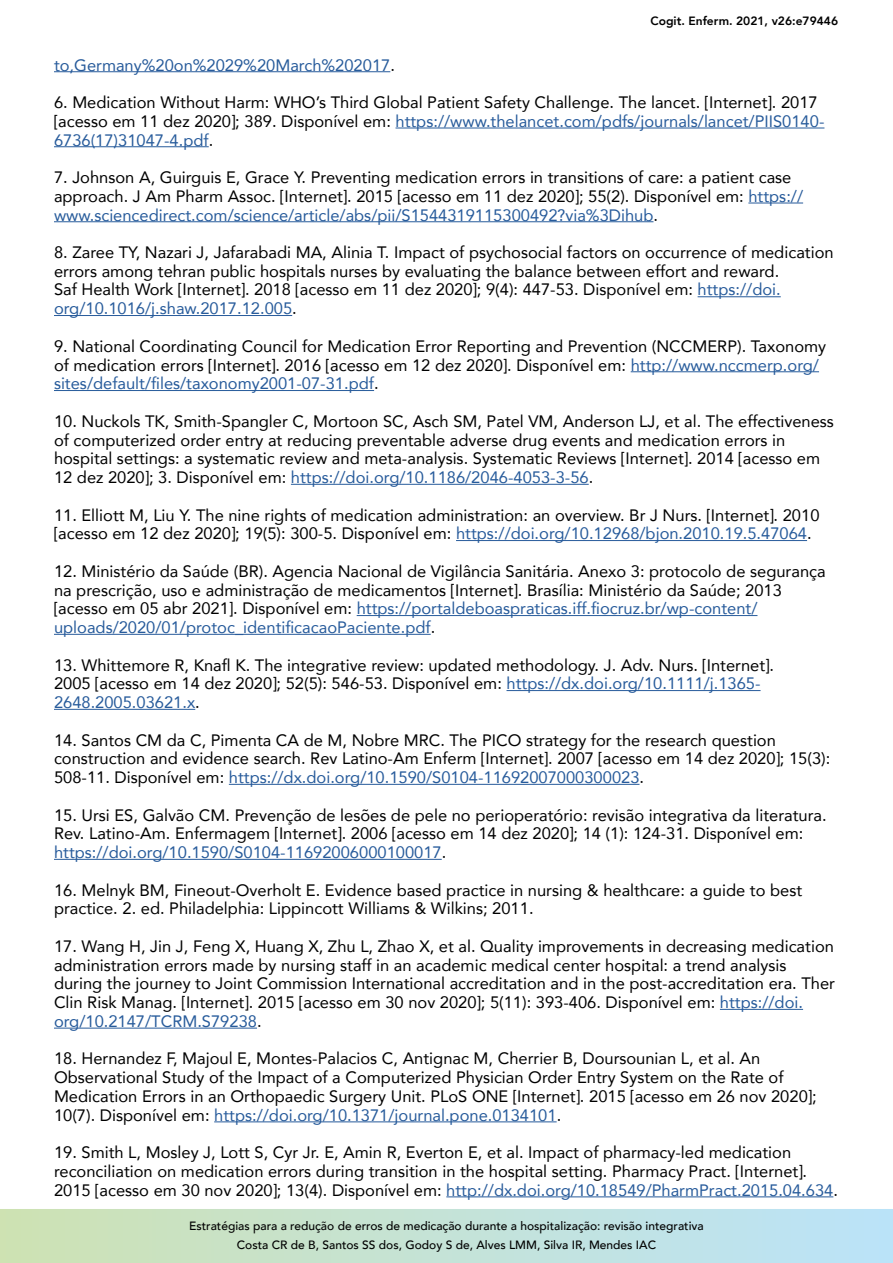
<style>
.page{position:relative;width:893px;height:1263px;background:#fff}
.page>*{position:absolute;margin:0;border:0;box-sizing:border-box;transform-origin:0 0}
.t1{font:16.5px/18.8px "Avenir";color:#000}
.t2{font:16.5px "Avenir";color:#275b9b}
.t3{font:500 12px/18.6px "Avenir";color:#000;text-align:center}
.t4{font:800 12px "Avenir";color:#000}
.s1{color:#000}
.s2{color:#275b9b}
</style>
<div class="page">
<svg style="left:0;top:1209px;width:893px;height:54px;background:#c4e2d6"></svg>
<hr style="left:54px;top:71px;width:336px;height:1px;background:#275b9b">
<hr style="left:395px;top:128px;width:429px;height:1px;background:#275b9b">
<hr style="left:54px;top:146px;width:155px;height:1px;background:#275b9b">
<hr style="left:748px;top:203px;width:55px;height:1px;background:#275b9b">
<hr style="left:54px;top:221px;width:599px;height:1px;background:#275b9b">
<hr style="left:698px;top:296px;width:83px;height:1px;background:#275b9b">
<hr style="left:54px;top:315px;width:238px;height:1px;background:#275b9b">
<hr style="left:631px;top:371px;width:188px;height:1px;background:#275b9b">
<hr style="left:54px;top:390px;width:320px;height:1px;background:#275b9b">
<hr style="left:291px;top:484px;width:298px;height:1px;background:#275b9b">
<hr style="left:456px;top:540px;width:351px;height:1px;background:#275b9b">
<hr style="left:357px;top:615px;width:400px;height:1px;background:#275b9b">
<hr style="left:54px;top:634px;width:377px;height:1px;background:#275b9b">
<hr style="left:506px;top:690px;width:255px;height:1px;background:#275b9b">
<hr style="left:54px;top:709px;width:141px;height:1px;background:#275b9b">
<hr style="left:229px;top:784px;width:410px;height:1px;background:#275b9b">
<hr style="left:54px;top:859px;width:388px;height:1px;background:#275b9b">
<hr style="left:720px;top:1009px;width:83px;height:1px;background:#275b9b">
<hr style="left:54px;top:1028px;width:203px;height:1px;background:#275b9b">
<hr style="left:214px;top:1121px;width:343px;height:1px;background:#275b9b">
<hr style="left:446px;top:1196px;width:387px;height:1px;background:#275b9b">
<p class="t4" style="left:650px;top:12px;width:189px">Cogit. Enferm. 2021, v26:e79446</p>
<p class="t2" style="left:54px;top:52px;width:342px">to,Germany%20on%2029%20March%202017<span class="s1">.</span></p>
<p class="t1" style="left:54px;top:92px;width:772px">6. Medication Without Harm: WHO’s Third Global Patient Safety Challenge. The lancet. [Internet]. 2017 [acesso em 11 dez 2020]; 389. Disponível em: <span class="s2">https://www.thelancet.com/pdfs/journals/lancet/PIIS0140-<br>6736(17)31047-4.pdf</span>.</p>
<p class="t1" style="left:54px;top:167px;width:751px">7. Johnson A, Guirguis E, Grace Y. Preventing medication errors in transitions of care: a patient case approach. J Am Pharm Assoc. [Internet]. 2015 [acesso em 11 dez 2020]; 55(2). Disponível em: <span class="s2">https:// www.sciencedirect.com/science/article/abs/pii/S1544319115300492?via%3Dihub</span>.</p>
<p class="t1" style="left:54px;top:242px;width:781px">8. Zaree TY, Nazari J, Jafarabadi MA, Alinia T. Impact of psychosocial factors on occurrence of medication errors among tehran public hospitals nurses by evaluating the balance between effort and reward.<br>Saf Health Work [Internet]. 2018 [acesso em 11 dez 2020]; 9(4): 447-53. Disponível em: <span class="s2">https://doi. org/10.1016/j.shaw.2017.12.005</span>.</p>
<p class="t1" style="left:54px;top:336px;width:774px">9. National Coordinating Council for Medication Error Reporting and Prevention (NCCMERP). Taxonomy of medication errors [Internet]. 2016 [acesso em 12 dez 2020]. Disponível em: <span class="s2">http://www.nccmerp.org/ sites/default/files/taxonomy2001-07-31.pdf</span>.</p>
<p class="t1" style="left:54px;top:411px;width:781px">10. Nuckols TK, Smith-Spangler C, Mortoon SC, Asch SM, Patel VM, Anderson LJ, et al. The effectiveness of computerized order entry at reducing preventable adverse drug events and medication errors in hospital settings: a systematic review and meta-analysis. Systematic Reviews [Internet]. 2014 [acesso em 12 dez 2020]; 3. Disponível em: <span class="s2">https://doi.org/10.1186/2046-4053-3-56</span>.</p>
<p class="t1" style="left:54px;top:505px;width:767px">11. Elliott M, Liu Y. The nine rights of medication administration: an overview. Br J Nurs. [Internet]. 2010 [acesso em 12 dez 2020]; 19(5): 300-5. Disponível em: <span class="s2">https://doi.org/10.12968/bjon.2010.19.5.47064</span>.</p>
<p class="t1" style="left:54px;top:561px;width:773px">12. Ministério da Saúde (BR). Agencia Nacional de Vigilância Sanitária. Anexo 3: protocolo de segurança na prescrição, uso e administração de medicamentos [Internet]. Brasília: Ministério da Saúde; 2013 [acesso em 05 abr 2021]. Disponível em: <span class="s2">https://portaldeboaspraticas.iff.fiocruz.br/wp-content/ uploads/2020/01/protoc_identificacaoPaciente.pdf</span>.</p>
<p class="t1" style="left:54px;top:655px;width:722px">13. Whittemore R, Knafl K. The integrative review: updated methodology. J. Adv. Nurs. [Internet].<br>2005 [acesso em 14 dez 2020]; 52(5): 546-53. Disponível em: <span class="s2">https://dx.doi.org/10.1111/j.1365-<br>2648.2005.03621.x</span>.</p>
<p class="t1" style="left:54px;top:730px;width:778px">14. Santos CM da C, Pimenta CA de M, Nobre MRC. The PICO strategy for the research question construction and evidence search. Rev Latino-Am Enferm [Internet]. 2007 [acesso em 14 dez 2020]; 15(3):<br>508-11. Disponível em: <span class="s2">https://dx.doi.org/10.1590/S0104-11692007000300023</span>.</p>
<p class="t1" style="left:54px;top:805px;width:774px">15. Ursi ES, Galvão CM. Prevenção de lesões de pele no perioperatório: revisão integrativa da literatura.<br>Rev. Latino-Am. Enfermagem [Internet]. 2006 [acesso em 14 dez 2020]; 14 (1): 124-31. Disponível em: <span class="s2">https://doi.org/10.1590/S0104-11692006000100017</span>.</p>
<p class="t1" style="left:54px;top:880px;width:750px">16. Melnyk BM, Fineout-Overholt E. Evidence based practice in nursing &amp; healthcare: a guide to best practice. 2. ed. Philadelphia: Lippincott Williams &amp; Wilkins; 2011.</p>
<p class="t1" style="left:54px;top:936px;width:782px">17. Wang H, Jin J, Feng X, Huang X, Zhu L, Zhao X, et al. Quality improvements in decreasing medication administration errors made by nursing staff in an academic medical center hospital: a trend analysis during the journey to Joint Commission International accreditation and in the post-accreditation era. Ther Clin Risk Manag. [Internet]. 2015 [acesso em 30 nov 2020]; 5(11): 393-406. Disponível em: <span class="s2">https://doi. org/10.2147/TCRM.S79238</span>.</p>
<p class="t1" style="left:54px;top:1049px;width:764px">18. Hernandez F, Majoul E, Montes-Palacios C, Antignac M, Cherrier B, Doursounian L, et al. An Observational Study of the Impact of a Computerized Physician Order Entry System on the Rate of Medication Errors in an Orthopaedic Surgery Unit. PLoS ONE [Internet]. 2015 [acesso em 26 nov 2020]; 10(7). Disponível em: <span class="s2">https://doi.org/10.1371/journal.pone.0134101</span>.</p>
<p class="t1" style="left:54px;top:1142px;width:785px">19. Smith L, Mosley J, Lott S, Cyr Jr. E, Amin R, Everton E, et al. Impact of pharmacy-led medication reconciliation on medication errors during transition in the hospital setting. Pharmacy Pract. [Internet].<br>2015 [acesso em 30 nov 2020]; 13(4). Disponível em: <span class="s2">http://dx.doi.org/10.18549/PharmPract.2015.04.634</span>.</p>
<p class="t3" style="left:189px;top:1216px;width:516px">Estratégias para a redução de erros de medicação durante a hospitalização: revisão integrativa<br>Costa CR de B, Santos SS dos, Godoy S de, Alves LMM, Silva IR, Mendes IAC</p>
</div>
